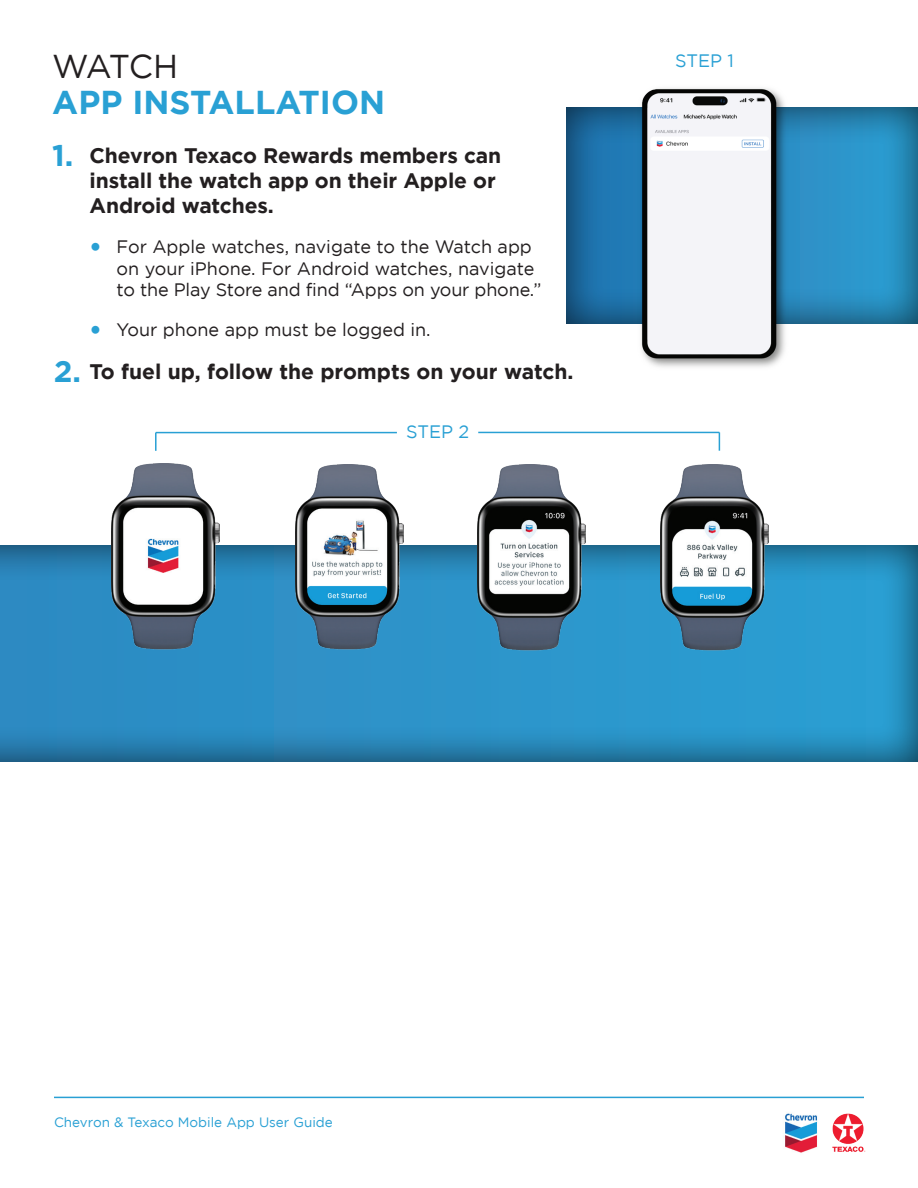
<style>
.page{position:relative;width:918px;height:1188px;background:#fff}
.page>*{position:absolute;margin:0;border:0;box-sizing:border-box;transform-origin:0 0}
.t1{font:700 33px "Gotham";color:#29a0d4}
.t2{font:33px "Gotham";letter-spacing:-.07em;color:#231f20}
.t3{font:700 30px "Gotham";color:#29a0d4}
.t4{font:700 21px/25.2px "Gotham";letter-spacing:-.005em;color:#231f20}
.t5{font:18px/21.6px "Gotham";color:#231f20}
.t6{font:18px "Gotham";color:#29a0d4}
.t7{font:13.5px "Gotham";color:#29a0d4}
.s1{font-family:"Lato";font-size:21px;color:#29a0d4}
</style>
<div class="page">
<hr style="left:54px;top:1097px;width:810px;height:1px;background:#29a0d4">
<img style="left:785px;top:1113px;width:32px;height:40px">
<img style="left:832px;top:1113px;width:34px;height:39px">
<div style="left:0;top:543px;width:918px;height:219px;background:#231f20;opacity:.75"></div>
<div style="left:564px;top:106px;width:354px;height:219px;background:#231f20;opacity:.75"></div>
<img style="left:111px;top:464px;width:108px;height:186px">
<img style="left:295px;top:464px;width:108px;height:186px">
<img style="left:478px;top:464px;width:108px;height:186px">
<img style="left:660px;top:464px;width:108px;height:186px">
<img style="left:635px;top:88px;width:155px;height:279px">
<svg style="left:155px;top:433px;width:2px;height:18px"></svg>
<hr style="left:156px;top:432px;width:241px;height:1px;background:#29a0d4">
<svg style="left:719px;top:432px;width:1px;height:19px"></svg>
<hr style="left:478px;top:432px;width:241px;height:1px;background:#29a0d4">
<h1 class="t2" style="left:52px;top:48px;width:127px">WATCH</h1>
<h1 class="t1" style="left:52px;top:83px;width:334px">APP INSTALLATION</h1>
<p class="t4" style="left:90px;top:142px;width:413px">Chevron Texaco Rewards members can install the watch app on their Apple or<br>Android watches.</p>
<p class="t5" style="left:117px;top:235px;width:426px;text-indent:-27px"><span class="s1">•</span> For Apple watches, navigate to the Watch app on your iPhone. For Android watches, navigate to the Play Store and find “Apps on your phone.”</p>
<p class="t5" style="left:90px;top:318px;width:343px"><span class="s1">•</span> Your phone app must be logged in.</p>
<p class="t4" style="left:90px;top:358px;width:485px">To fuel up, follow the prompts on your watch.</p>
<h2 class="t3" style="left:52px;top:138px;width:23px">1.</h2>
<h2 class="t3" style="left:54px;top:354px;width:29px">2.</h2>
<p class="t6" style="left:406px;top:422px;width:65px">STEP 2</p>
<p class="t6" style="left:675px;top:50px;width:60px">STEP 1</p>
<p class="t7" style="left:54px;top:1115px;width:280px">Chevron &amp; Texaco Mobile App User Guide</p>
</div>
